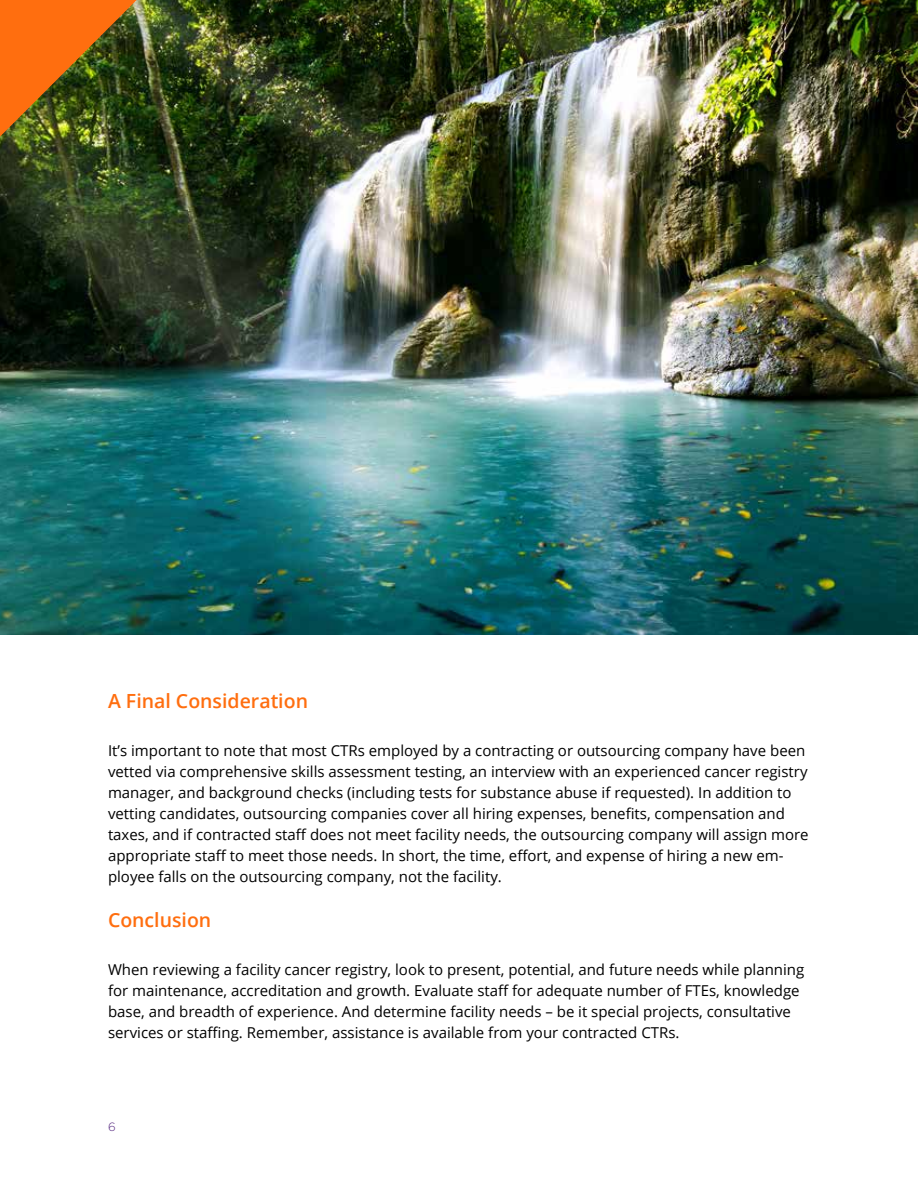
<style>
.page{position:relative;width:918px;height:1188px;background:#fff}
.page>*{position:absolute;margin:0;border:0;box-sizing:border-box;transform-origin:0 0}
.t1{font:600 19.5px "Open Sans";color:#ff6e0f}
.t2{font:15px/21px "Open Sans";color:#000}
.t3{font:300 12px "Gotham";color:#592c82}
</style>
<div class="page">
<img style="left:0;top:0;width:918px;height:634px">
<img style="left:0;top:0;width:155px;height:162px">
<h1 class="t1" style="left:108px;top:688px;width:202px">A Final Consideration</h1>
<p class="t2" style="left:108px;top:740px;width:702px">It’s important to note that most CTRs employed by a contracting or outsourcing company have been vetted via comprehensive skills assessment testing, an interview with an experienced cancer registry manager, and background checks (including tests for substance abuse if requested). In addition to vetting candidates, outsourcing companies cover all hiring expenses, benefits, compensation and taxes, and if contracted staff does not meet facility needs, the outsourcing company will assign more appropriate staff to meet those needs. In short, the time, effort, and expense of hiring a new em&shy;ployee falls on the outsourcing company, not the facility.</p>
<h1 class="t1" style="left:108px;top:907px;width:105px">Conclusion</h1>
<p class="t2" style="left:108px;top:959px;width:698px">When reviewing a facility cancer registry, look to present, potential, and future needs while planning for maintenance, accreditation and growth. Evaluate staff for adequate number of FTEs, knowledge base, and breadth of experience. And determine facility needs – be it special projects, consultative services or staffing. Remember, assistance is available from your contracted CTRs.</p>
<p class="t3" style="left:108px;top:1120px;width:9px">6</p>
</div>
